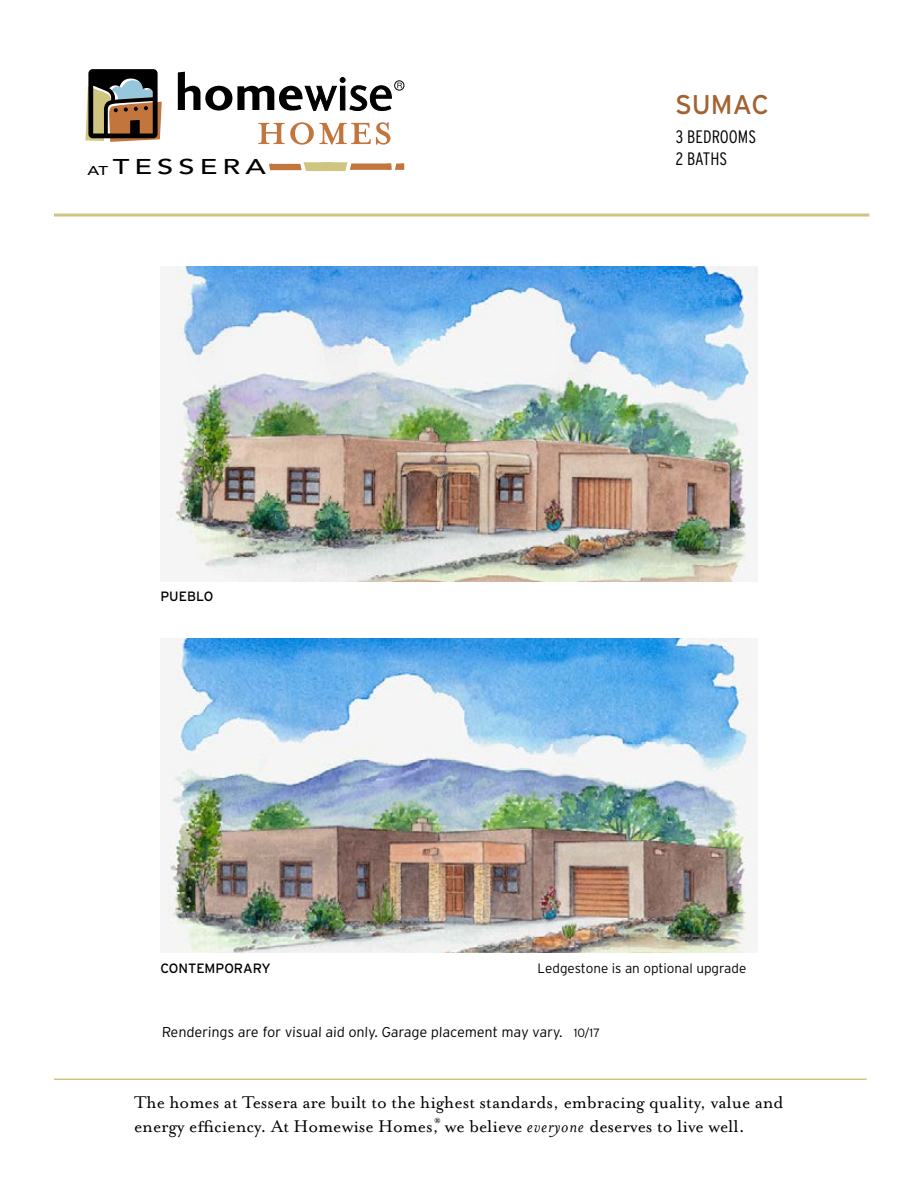
<style>
.page{position:relative;width:918px;height:1188px;background:#fff}
.page>*{position:absolute;margin:0;border:0;box-sizing:border-box;transform-origin:0 0}
.t1{font:27px "Interstate";color:#a26231}
.t2{font:700 22.35px "Segoe Script";color:#000;scale:1.11 1}
.t3{font:500 21.3px "Avenir LT Std";letter-spacing:.175em;color:#000;scale:1.37 1}
.t4{font:19.5px/23.4px "Mrs Eaves OT";color:#000}
.t5{font:300 condensed 18px "Interstate";color:#000}
.t6{font:300 14.25px "Interstate";color:#000}
.t7{font:300 13.5px "Interstate";color:#000}
.t8{font:13.5px "Interstate";color:#000}
.t9{font:500 12.75px "Avenir LT Std";color:#000;scale:1.32 1}
.t10{font:700 12.45px "Segoe Script";color:#000;scale:1.11 1}
.s1{font-size:12.75px}
.s2{font-family:"Segoe Script";font-weight:700;font-size:22.35px}
.s3{font-size:12px}
.s4{font-style:italic}
</style>
<div class="page">
<img style="left:168px;top:267px;width:590px;height:314px">
<img style="left:160px;top:639px;width:596px;height:314px">
<svg style="left:269px;top:162px;width:135px;height:9px"></svg>
<svg style="left:85px;top:69px;width:77px;height:73px;background:#746552"></svg>
<svg style="left:258px;top:122px;width:133px;height:23px"></svg>
<div style="left:394px;top:81px;width:10px;height:9px;border:1px solid #000;border-radius:50%"></div>
<svg style="left:178px;top:72px;width:224px;height:39px"></svg>
<hr style="left:54px;top:214px;width:815px;height:3px;background:#cfc580">
<hr style="left:54px;top:1079px;width:813px;height:1px;background:#cfc580">
<h1 class="t1" style="left:675px;top:88px;width:96px">SUMAC</h1>
<p class="t5" style="left:676px;top:126px;width:82px">3 BEDROOMS</p>
<p class="t2" style="left:105px;top:146px;width:65px">La P</p>
<p class="t5" style="left:676px;top:147px;width:53px">2 BATHS</p>
<p class="t10" style="left:89px;top:152px;width:10px">a</p>
<p class="t3" style="left:99px;top:155px;width:124px"><span class="s1">T</span> TESS<span class="s2">l</span>ER<span class="s2">ma</span>A</p>
<p class="t9" style="left:88px;top:163px;width:10px">A</p>
<p class="t8" style="left:160px;top:588px;width:54px">PUEBLO</p>
<p class="t8" style="left:160px;top:960px;width:112px">CONTEMPORARY</p>
<p class="t7" style="left:538px;top:960px;width:210px">Ledgestone is an optional upgrade</p>
<p class="t6" style="left:162px;top:1024px;width:440px">Renderings are for visual aid only. Garage placement may vary. <span class="s3">10/17</span></p>
<p class="t4" style="left:134px;top:1091px;width:651px">The homes at Tessera are built to the highest standards, embracing quality, value and energy efficiency. At Homewise Homes,<sup>®</sup> we believe <span class="s4">everyone</span> deserves to live well.</p>
</div>
